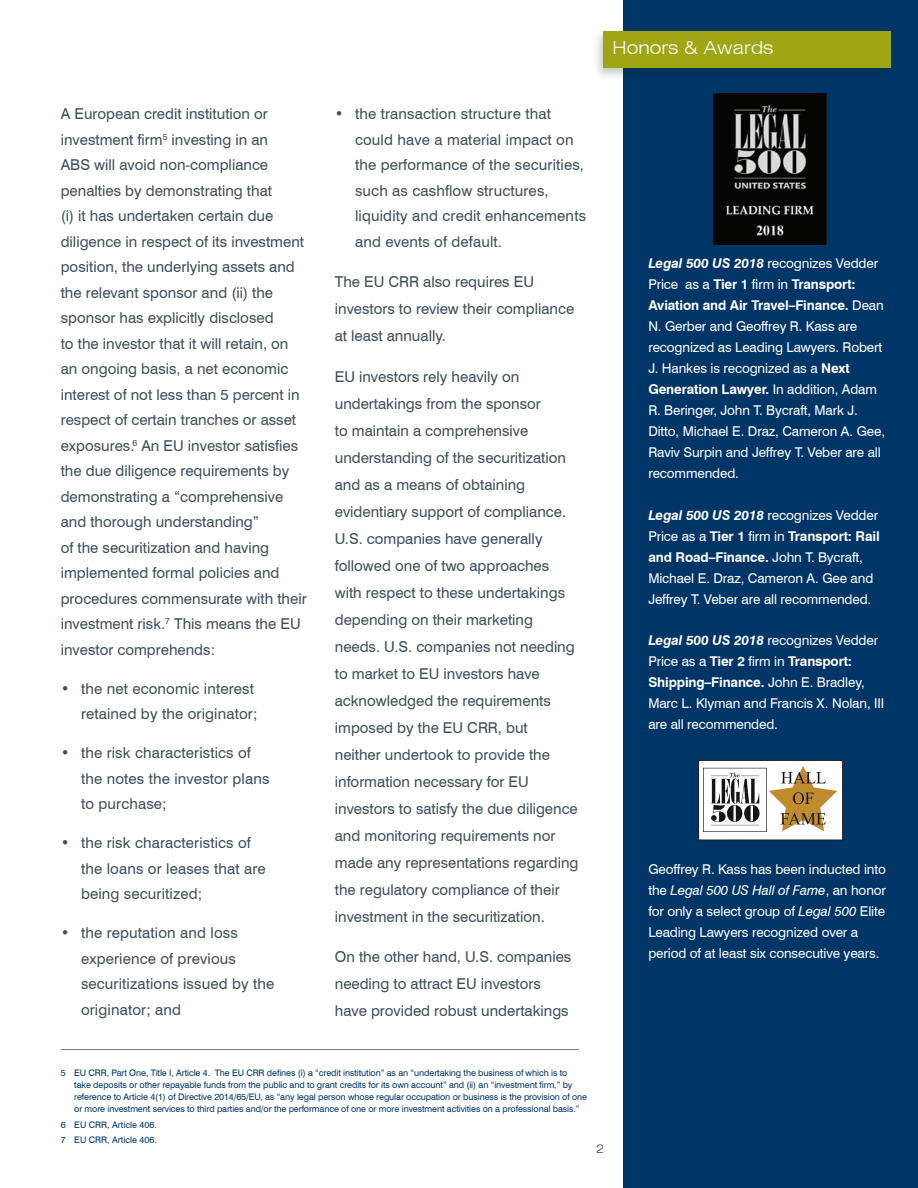
<style>
.page{position:relative;width:918px;height:1188px;background:#fff}
.page>*{position:absolute;margin:0;border:0;box-sizing:border-box;transform-origin:0 0}
.t1{font:300 expanded 18px "Swiss 721 BT";color:#fff}
.t2{font:15px/25.5px "Swiss 721 BT";color:#3d4f59}
.t3{font:13.5px/21px "Swiss 721 BT";letter-spacing:-.01em;color:#fff}
.t4{font:300 expanded 12px "Swiss 721 BT";color:#3d4f59}
.t5{font:9px/12px "Swiss 721 BT";letter-spacing:-.01em;color:#003667}
.s1{font-weight:700;font-style:italic}
.s2{font-weight:700}
.s3{font-style:italic}
</style>
<div class="page">
<div style="left:623px;top:0;width:295px;height:1188px;background:#003667"></div>
<div style="left:592px;top:29px;width:303px;height:52px;background:#231f20;opacity:.24"></div>
<div style="left:604px;top:31px;width:287px;height:37px;background:#9ea615"></div>
<img style="left:713px;top:93px;width:113px;height:152px">
<div style="left:699px;top:760px;width:144px;height:80px;background:#fff"></div>
<img style="left:703px;top:767px;width:135px;height:65px">
<div style="left:698px;top:760px;width:145px;height:80px;border:1px solid #231f20"></div>
<hr style="left:61px;top:1049px;width:518px;height:1px;background:#78797c">
<p class="t1" style="left:613px;top:37px;width:162px">Honors &amp; Awards</p>
<p class="t2" style="left:61px;top:101px;width:247px">A European credit institution or investment firm<sup>5</sup> investing in an<br>ABS will avoid non-compliance penalties by demonstrating that<br>(i) it has undertaken certain due diligence in respect of its investment position, the underlying assets and the relevant sponsor and (ii) the sponsor has explicitly disclosed<br>to the investor that it will retain, on an ongoing basis, a net economic interest of not less than 5 percent in respect of certain tranches or asset exposures.<sup>6</sup> An EU investor satisfies the due diligence requirements by demonstrating a “comprehensive and thorough understanding”<br>of the securitization and having implemented formal policies and procedures commensurate with their investment risk.<sup>7</sup> This means the EU investor comprehends:</p>
<p class="t2" style="left:61px;top:676px;width:198px;text-align:right">• the net economic interest retained by the originator;</p>
<p class="t2" style="left:81px;top:740px;width:190px;text-indent:-20px">• the risk characteristics of the notes the investor plans to purchase;</p>
<p class="t2" style="left:81px;top:830px;width:186px;text-indent:-20px">• the risk characteristics of the loans or leases that are being securitized;</p>
<p class="t2" style="left:81px;top:920px;width:195px;text-indent:-20px">• the reputation and loss experience of previous securitizations issued by the originator; and</p>
<p class="t2" style="left:355px;top:101px;width:233px;text-indent:-20px">• the transaction structure that could have a material impact on the performance of the securities, such as cashflow structures, liquidity and credit enhancements and events of default.</p>
<p class="t2" style="left:335px;top:268px;width:241px;line-height:27px">The EU CRR also requires EU investors to review their compliance at least annually.</p>
<p class="t2" style="left:335px;top:363px;width:245px;line-height:27px">EU investors rely heavily on undertakings from the sponsor<br>to maintain a comprehensive understanding of the securitization and as a means of obtaining evidentiary support of compliance.<br>U.S. companies have generally followed one of two approaches with respect to these undertakings depending on their marketing needs. U.S. companies not needing to market to EU investors have acknowledged the requirements imposed by the EU CRR, but<br>neither undertook to provide the information necessary for EU investors to satisfy the due diligence and monitoring requirements nor made any representations regarding the regulatory compliance of their investment in the securitization.</p>
<p class="t2" style="left:335px;top:943px;width:238px;line-height:27px">On the other hand, U.S. companies needing to attract EU investors have provided robust undertakings</p>
<p class="t5" style="left:74px;top:1067px;width:514px;text-indent:-14px">5 EU CRR, Part One, Title I, Article 4. The EU CRR defines (i) a “credit institution” as an “undertaking the business of which is to<br>take deposits or other repayable funds from the public and to grant credits for its own account” and (ii) an “investment firm,” by reference to Article 4(1) of Directive 2014/65/EU, as “any legal person whose regular occupation or business is the provision of one or more investment services to third parties and/or the performance of one or more investment activities on a professional basis.”</p>
<p class="t5" style="left:61px;top:1117px;width:98px;line-height:15.5px">6 EU CRR, Article 406.<br>7 EU CRR, Article 406.</p>
<p class="t4" style="left:596px;top:1142px;width:9px">2</p>
<p class="t3" style="left:648px;top:253px;width:238px"><span class="s1">Legal 500 US 2018</span> recognizes Vedder Price as a <span class="s2">Tier 1</span> firm in <span class="s2">Transport:<br>Aviation and Air Travel–Finance.</span> Dean N. Gerber and Geoffrey R. Kass are recognized as Leading Lawyers. Robert J. Hankes is recognized as a <span class="s2">Next Generation Lawyer.</span> In addition, Adam R. Beringer, John T. Bycraft, Mark J.<br>Ditto, Michael E. Draz, Cameron A. Gee, Raviv Surpin and Jeffrey T. Veber are all recommended.</p>
<p class="t3" style="left:648px;top:504px;width:233px"><span class="s1">Legal 500 US 2018</span> recognizes Vedder Price as a <span class="s2">Tier 1</span> firm in <span class="s2">Transport: Rail and Road–Finance.</span> John T. Bycraft, Michael E. Draz, Cameron A. Gee and Jeffrey T. Veber are all recommended.</p>
<p class="t3" style="left:648px;top:629px;width:237px"><span class="s1">Legal 500 US 2018</span> recognizes Vedder Price as a <span class="s2">Tier 2</span> firm in <span class="s2">Transport:<br>Shipping–Finance.</span> John E. Bradley, Marc L. Klyman and Francis X. Nolan, III are all recommended.</p>
<p class="t3" style="left:648px;top:858px;width:239px">Geoffrey R. Kass has been inducted into the <span class="s3">Legal 500 US Hall of Fame</span>, an honor for only a select group of <span class="s3">Legal 500</span> Elite Leading Lawyers recognized over a period of at least six consecutive years.</p>
</div>
